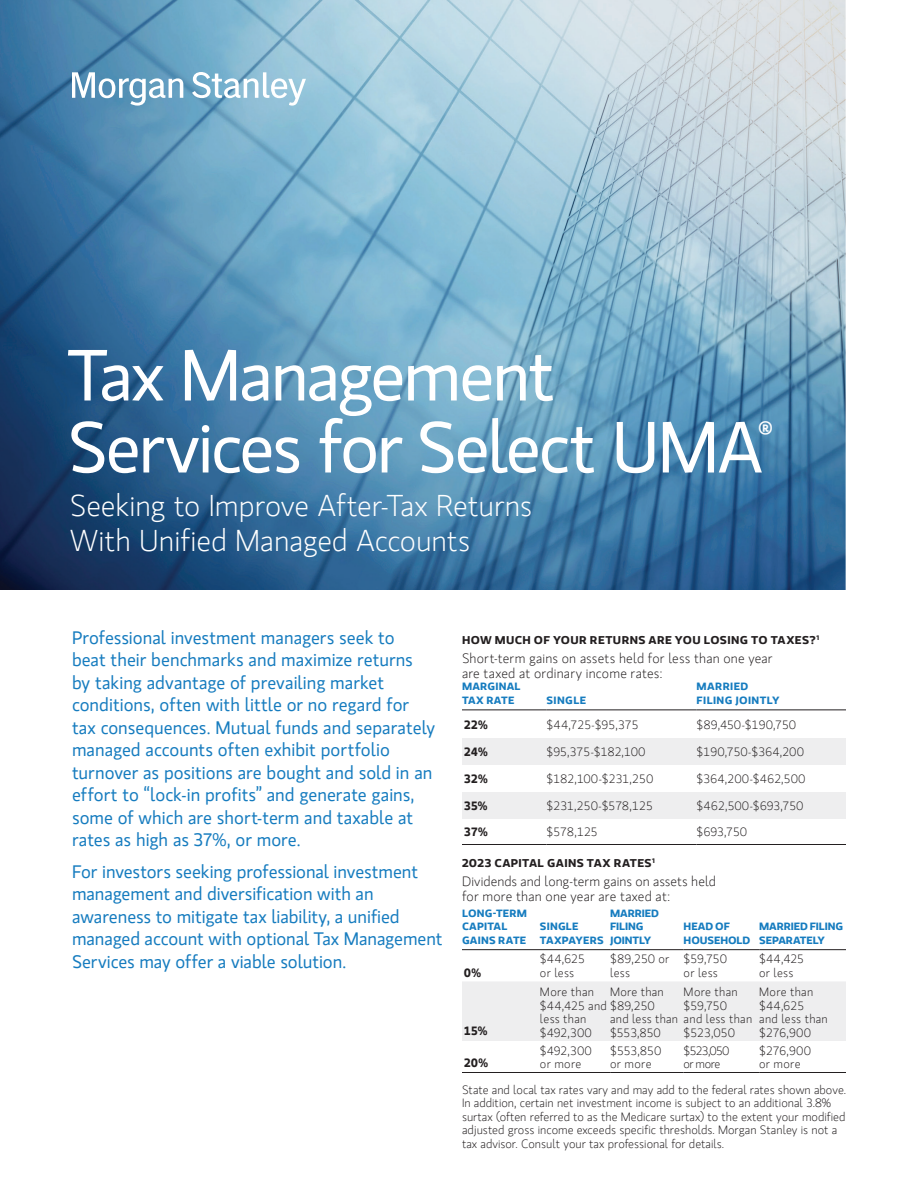
<style>
.page{position:relative;width:918px;height:1188px;background:#fff}
.page>*{position:absolute;margin:0;border:0;box-sizing:border-box;transform-origin:0 0}
.t1{font:72px/72px "MS Gloriola II Std";letter-spacing:-.035em;color:#fff}
.t2{font:300 30px/34.5px "MS Gloriola II Std";letter-spacing:-.005em;color:#fff}
.t3{font:18px/22.5px "MS Gloriola II Std";color:#167cbf}
.t4{font:300 13.5px/15px "MS Gloriola II Std";letter-spacing:.01em;color:#231f20}
.t5{font:300 12px/13.5px "MS Gloriola II Std";color:#231f20}
.t6{font:300 12px/13.5px "MS Gloriola II Std";letter-spacing:.025em;color:#231f20}
.t7{font:300 12px/13.5px "MS Gloriola II Std";letter-spacing:.02em;color:#231f20}
.t8{font:700 12px "MS Gloriola II Std";letter-spacing:.025em;color:#231f20}
.t9{font:700 11.25px "MS Gloriola II Std";letter-spacing:.03em;color:#231f20;scale:1.1 1}
.t10{font:700 10.5px/13.5px "MS Gloriola II Std";letter-spacing:.005em;color:#167cbf;scale:1.1 1}
.t11{font:700 10.5px/13.5px "MS Gloriola II Std";letter-spacing:.035em;color:#167cbf;scale:1.1 1}
</style>
<div class="page">
<img style="left:0;top:0;width:846px;height:590px">
<svg style="left:462px;top:738px;width:384px;height:81px"></svg>
<hr style="left:462px;top:710px;width:85px;height:1px;background:#231f20">
<hr style="left:547px;top:710px;width:150px;height:1px;background:#231f20">
<hr style="left:697px;top:710px;width:149px;height:1px;background:#231f20">
<hr style="left:462px;top:844px;width:85px;height:1px;background:#231f20">
<hr style="left:547px;top:844px;width:150px;height:1px;background:#231f20">
<hr style="left:697px;top:844px;width:149px;height:1px;background:#231f20">
<div style="left:462px;top:982px;width:384px;height:59px;background:#eeeeef"></div>
<hr style="left:462px;top:949px;width:78px;height:1px;background:#231f20">
<hr style="left:540px;top:949px;width:70px;height:1px;background:#231f20">
<hr style="left:610px;top:949px;width:74px;height:1px;background:#231f20">
<hr style="left:684px;top:949px;width:75px;height:1px;background:#231f20">
<hr style="left:759px;top:949px;width:87px;height:1px;background:#231f20">
<hr style="left:462px;top:1072px;width:78px;height:1px;background:#231f20">
<hr style="left:540px;top:1072px;width:70px;height:1px;background:#231f20">
<hr style="left:610px;top:1072px;width:74px;height:1px;background:#231f20">
<hr style="left:684px;top:1072px;width:75px;height:1px;background:#231f20">
<hr style="left:759px;top:1072px;width:87px;height:1px;background:#231f20">
<svg style="left:72px;top:72px;width:234px;height:34px"></svg>
<h1 class="t1" style="left:68px;top:338px;width:707px">Tax Management<br>Services for Select UMA<sup>®</sup></h1>
<h2 class="t2" style="left:70px;top:488px;width:464px">Seeking to Improve After-Tax Returns<br>With Unified Managed Accounts</h2>
<p class="t3" style="left:72px;top:626px;width:365px">Professional investment managers seek to<br>beat their benchmarks and maximize returns by taking advantage of prevailing market conditions, often with little or no regard for tax consequences. Mutual funds and separately managed accounts often exhibit portfolio turnover as positions are bought and sold in an effort to “lock-in profits” and generate gains, some of which are short-term and taxable at rates as high as 37%, or more.</p>
<p class="t3" style="left:72px;top:860px;width:372px">For investors seeking professional investment management and diversification with an awareness to mitigate tax liability, a unified managed account with optional Tax Management Services may offer a viable solution.</p>
<p class="t9" style="left:462px;top:632px;width:326px">HOW MUCH OF YOUR RETURNS ARE YOU LOSING TO TAXES?<sup>1</sup></p>
<p class="t4" style="left:462px;top:651px;width:312px">Short-term gains on assets held for less than one year are taxed at ordinary income rates:</p>
<p class="t10" style="left:462px;top:680px;width:55px">MARGINAL<br>TAX RATE</p>
<p class="t10" style="left:547px;top:693px;width:38px">SINGLE</p>
<p class="t11" style="left:697px;top:680px;width:77px">MARRIED<br>FILING JOINTLY</p>
<p class="t8" style="left:464px;top:716px;width:25px">22%</p>
<p class="t5" style="left:547px;top:718px;width:93px">$44,725-$95,375</p>
<p class="t5" style="left:697px;top:718px;width:101px">$89,450-$190,750</p>
<p class="t8" style="left:464px;top:743px;width:25px">24%</p>
<p class="t5" style="left:547px;top:745px;width:100px">$95,375-$182,100</p>
<p class="t5" style="left:697px;top:745px;width:109px">$190,750-$364,200</p>
<p class="t8" style="left:464px;top:770px;width:25px">32%</p>
<p class="t5" style="left:547px;top:772px;width:108px">$182,100-$231,250</p>
<p class="t5" style="left:697px;top:772px;width:110px">$364,200-$462,500</p>
<p class="t8" style="left:464px;top:797px;width:25px">35%</p>
<p class="t5" style="left:547px;top:799px;width:108px">$231,250-$578,125</p>
<p class="t5" style="left:697px;top:799px;width:108px">$462,500-$693,750</p>
<p class="t8" style="left:464px;top:823px;width:25px">37%</p>
<p class="t5" style="left:547px;top:824px;width:53px">$578,125</p>
<p class="t5" style="left:697px;top:824px;width:52px">$693,750</p>
<p class="t9" style="left:462px;top:855px;width:177px">2023 CAPITAL GAINS TAX RATES<sup>1</sup></p>
<p class="t4" style="left:462px;top:874px;width:256px">Dividends and long-term gains on assets held for more than one year are taxed at:</p>
<p class="t10" style="left:462px;top:906px;width:61px">LONG-TERM<br>CAPITAL<br>GAINS RATE</p>
<p class="t8" style="left:464px;top:964px;width:18px">0%</p>
<p class="t8" style="left:464px;top:1022px;width:25px">15%</p>
<p class="t8" style="left:464px;top:1054px;width:25px">20%</p>
<p class="t10" style="left:610px;top:906px;width:46px">MARRIED<br>FILING<br>JOINTLY</p>
<p class="t10" style="left:540px;top:919px;width:59px">SINGLE<br>TAXPAYERS</p>
<p class="t10" style="left:684px;top:919px;width:62px">HEAD OF<br>HOUSEHOLD</p>
<p class="t10" style="left:759px;top:919px;width:78px">MARRIED FILING<br>SEPARATELY</p>
<p class="t7" style="left:540px;top:952px;width:46px">$44,625 or less</p>
<p class="t5" style="left:610px;top:952px;width:61px">$89,250 or less</p>
<p class="t5" style="left:684px;top:952px;width:45px">$59,750 or less</p>
<p class="t7" style="left:759px;top:952px;width:46px">$44,425 or less</p>
<p class="t6" style="left:540px;top:985px;width:116px">More than<br>$44,425 and $89,250 less than<br>$492,300</p>
<p class="t7" style="left:610px;top:985px;width:55px">More than</p>
<p class="t7" style="left:610px;top:1012px;width:69px">and less than $553,850</p>
<p class="t6" style="left:684px;top:985px;width:70px">More than $59,750<br>and less than $523,050</p>
<p class="t6" style="left:759px;top:985px;width:70px">More than $44,625<br>and less than $276,900</p>
<p class="t6" style="left:540px;top:1043px;width:53px">$492,300 or more</p>
<p class="t5" style="left:610px;top:1043px;width:52px">$553,850 or more</p>
<p class="t5" style="left:684px;top:1043px;width:47px">$523,050 or more</p>
<p class="t6" style="left:759px;top:1043px;width:53px">$276,900 or more</p>
<p class="t5" style="left:462px;top:1082px;width:386px">State and local tax rates vary and may add to the federal rates shown above.<br>In addition, certain net investment income is subject to an additional 3.8% surtax (often referred to as the Medicare surtax) to the extent your modified adjusted gross income exceeds specific thresholds. Morgan Stanley is not a tax advisor. Consult your tax professional for details.</p>
</div>
